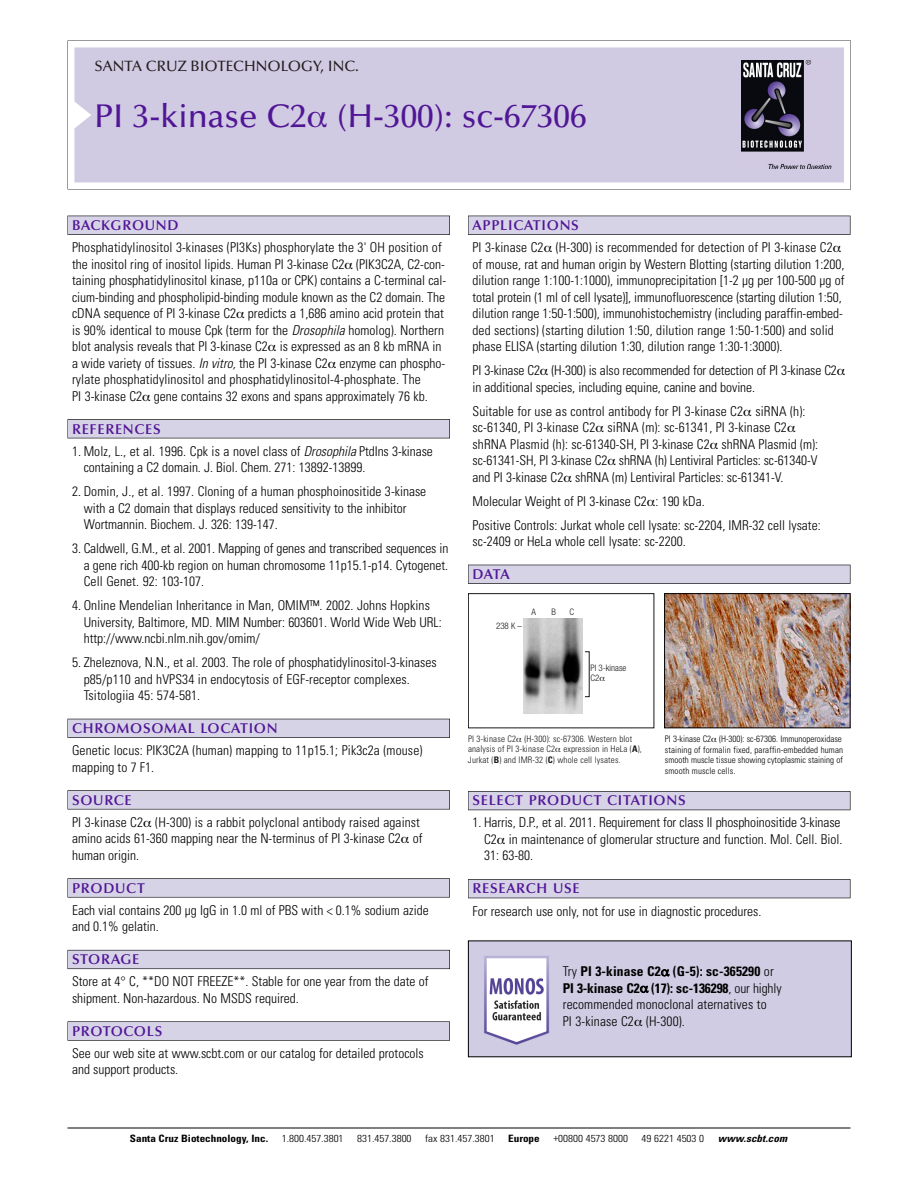
<style>
.page{position:relative;width:918px;height:1188px;background:#fff}
.page>*{position:absolute;margin:0;border:0;box-sizing:border-box;transform-origin:0 0}
.t1{font:500 33px "Optima";color:#511695}
.t2{font:500 15px "Optima";color:#231f20}
.t3{font:600 14.25px "Optima";letter-spacing:.05em;color:#511695}
.t4{font:300 condensed 13.5px/16.5px "Univers";color:#000}
.t5{font:300 condensed 10.2px "Univers";color:#000;scale:1.1 1}
.t6{font:700 condensed 10.2px "Univers";color:#000;scale:1.1 1}
.t7{font:italic 700 condensed 10.2px "Univers";letter-spacing:.005em;color:#000;scale:1.1 1}
.t8{font:300 condensed 9px/10.5px "Univers";color:#000}
.t9{font:9px/10.5px "Univers Condensed Light+KTCFMS";letter-spacing:.015em;color:#191919}
.t10{font:9px/10.8px "Helvetica Neue Light Cond+CZKJMG";color:#191919}
.s1{font-style:italic}
.s2{font-family:"Univers Condensed Bold+SFRGSP"}
.s3{font-weight:700}
</style>
<div class="page">
<svg style="left:68px;top:40px;width:783px;height:149px"></svg>
<div style="left:74px;top:47px;width:770px;height:135px;background:#d1cae3"></div>
<img style="left:741px;top:60px;width:90px;height:108px">
<div style="left:68px;top:216px;width:382px;height:19px;background:#525155"></div>
<div style="left:68px;top:216px;width:381px;height:18px;background:#d7d3e7"></div>
<div style="left:68px;top:419px;width:382px;height:19px;background:#525155"></div>
<div style="left:68px;top:420px;width:381px;height:18px;background:#d7d3e7"></div>
<div style="left:68px;top:719px;width:382px;height:19px;background:#525158"></div>
<div style="left:68px;top:719px;width:381px;height:18px;background:#d7d3e7"></div>
<div style="left:68px;top:790px;width:382px;height:19px;background:#575759"></div>
<div style="left:68px;top:791px;width:381px;height:18px;background:#d7d3e7"></div>
<svg style="left:68px;top:878px;width:382px;height:20px"></svg>
<div style="left:68px;top:879px;width:381px;height:18px;background:#d7d3e7"></div>
<div style="left:68px;top:950px;width:382px;height:19px;background:#66646e"></div>
<div style="left:68px;top:950px;width:381px;height:18px;background:#d7d3e7"></div>
<div style="left:68px;top:1021px;width:382px;height:20px;background:#616161"></div>
<div style="left:68px;top:1022px;width:381px;height:18px;background:#d7d3e7"></div>
<div style="left:468px;top:216px;width:382px;height:19px;background:#525155"></div>
<div style="left:468px;top:216px;width:382px;height:18px;background:#d7d3e7"></div>
<div style="left:468px;top:565px;width:382px;height:19px;background:#515055"></div>
<div style="left:468px;top:565px;width:382px;height:18px;background:#d7d3e7"></div>
<div style="left:468px;top:791px;width:382px;height:19px;background:#535259"></div>
<div style="left:468px;top:792px;width:382px;height:18px;background:#d7d3e7"></div>
<div style="left:468px;top:879px;width:382px;height:19px;background:#525158"></div>
<div style="left:468px;top:880px;width:382px;height:18px;background:#d7d3e7"></div>
<hr style="left:68px;top:1128px;width:782px;height:1px;background:#000">
<img style="left:666px;top:595px;width:182px;height:131px">
<div style="left:664px;top:593px;width:186px;height:135px;border:1px solid #000"></div>
<div style="left:468px;top:593px;width:186px;height:135px;border:1px solid #191919"></div>
<img style="left:523px;top:618px;width:60px;height:96px">
<img style="left:470px;top:942px;width:380px;height:113px">
<svg style="left:308px;top:112px;width:19px;height:16px"></svg>
<svg style="left:661px;top:970px;width:8px;height:6px"></svg>
<svg style="left:640px;top:986px;width:8px;height:7px"></svg>
<svg style="left:635px;top:1019px;width:7px;height:7px"></svg>
<p class="t2" style="left:94px;top:61px;width:266px">SANTA CRUZ BIOTECHNOLOGY, INC.</p>
<h1 class="t1" style="left:94px;top:103px;width:494px">PI 3-kinase C2 (H-300): sc-67306</h1>
<p class="t3" style="left:72px;top:219px;width:108px">BACKGROUND</p>
<p class="t4" style="left:72px;top:240px;width:376px">Phosphatidylinositol 3-kinases (PI3Ks) phosphorylate the 3' OH position of the inositol ring of inositol lipids. Human PI 3-kinase C2 (PIK3C2A, C2-con&shy;taining phosphatidylinositol kinase, p110a or CPK) contains a C-terminal cal&shy;cium-binding and phospholipid-binding module known as the C2 domain. The cDNA sequence of PI 3-kinase C2 predicts a 1,686 amino acid protein that is 90% identical to mouse Cpk (term for the <span class="s1">Drosophila</span> homolog). Northern blot analysis reveals that PI 3-kinase C2 is expressed as an 8 kb mRNA in a wide variety of tissues. <span class="s1">In vitro,</span> the PI 3-kinase C2 enzyme can phospho&shy;rylate phosphatidylinositol and phosphatidylinositol-4-phosphate. The<br>PI 3-kinase C2 gene contains 32 exons and spans approximately 76 kb.</p>
<p class="t3" style="left:72px;top:423px;width:90px">REFERENCES</p>
<p class="t4" style="left:84px;top:444px;width:351px;text-indent:-12px">1. Molz, L., et al. 1996. Cpk is a novel class of <span class="s1">Drosophila</span> PtdIns 3-kinase containing a C2 domain. J. Biol. Chem. 271: 13892-13899.</p>
<p class="t4" style="left:84px;top:484px;width:344px;text-indent:-12px">2. Domin, J., et al. 1997. Cloning of a human phosphoinositide 3-kinase with a C2 domain that displays reduced sensitivity to the inhibitor<br>Wortmannin. Biochem. J. 326: 139-147.</p>
<p class="t4" style="left:84px;top:541px;width:366px;text-align:justify;text-indent:-12px">3. Caldwell, G.M., et al. 2001. Mapping of genes and transcribed sequences in a gene rich 400-kb region on human chromosome 11p15.1-p14. Cytogenet.<br>Cell Genet. 92: 103-107.</p>
<p class="t4" style="left:84px;top:598px;width:360px;text-indent:-12px">4. Online Mendelian Inheritance in Man, OMIM™. 2002. Johns Hopkins<br>University, Baltimore, MD. MIM Number: 603601. World Wide Web URL: http://www.ncbi.nlm.nih.gov/omim/</p>
<p class="t4" style="left:84px;top:655px;width:355px;text-indent:-12px">5. Zheleznova, N.N., et al. 2003. The role of phosphatidylinositol-3-kinases p85/p110 and hVPS34 in endocytosis of EGF-receptor complexes.<br>Tsitologiia 45: 574-581.</p>
<p class="t3" style="left:72px;top:723px;width:207px">CHROMOSOMAL LOCATION</p>
<p class="t4" style="left:72px;top:743px;width:352px">Genetic locus: PIK3C2A (human) mapping to 11p15.1; Pik3c2a (mouse) mapping to 7 F1.</p>
<p class="t3" style="left:72px;top:794px;width:61px">SOURCE</p>
<p class="t4" style="left:72px;top:815px;width:352px">PI 3-kinase C2 (H-300) is a rabbit polyclonal antibody raised against amino acids 61-360 mapping near the N-terminus of PI 3-kinase C2 of human origin.</p>
<p class="t3" style="left:72px;top:882px;width:74px">PRODUCT</p>
<p class="t4" style="left:72px;top:903px;width:358px">Each vial contains 200 µg IgG in 1.0 ml of PBS with &lt; 0.1% sodium azide and 0.1% gelatin.</p>
<p class="t3" style="left:72px;top:954px;width:69px">STORAGE</p>
<p class="t4" style="left:72px;top:974px;width:358px">Store at 4° C, **DO NOT FREEZE**. Stable for one year from the date of shipment. Non-hazardous. No MSDS required.</p>
<p class="t3" style="left:72px;top:1025px;width:92px">PROTOCOLS</p>
<p class="t4" style="left:72px;top:1046px;width:353px">See our web site at www.scbt.com or our catalog for detailed protocols and support products.</p>
<p class="t3" style="left:473px;top:219px;width:108px">APPLICATIONS</p>
<p class="t4" style="left:473px;top:240px;width:374px">PI 3-kinase C2 (H-300) is recommended for detection of PI 3-kinase C2 of mouse, rat and human origin by Western Blotting (starting dilution 1:200, dilution range 1:100-1:1000), immunoprecipitation [1-2 µg per 100-500 µg of total protein (1 ml of cell lysate)], immunofluorescence (starting dilution 1:50, dilution range 1:50-1:500), immunohistochemistry (including paraffin-embed&shy;ded sections) (starting dilution 1:50, dilution range 1:50-1:500) and solid phase ELISA (starting dilution 1:30, dilution range 1:30-1:3000).</p>
<p class="t4" style="left:473px;top:363px;width:366px">PI 3-kinase C2 (H-300) is also recommended for detection of PI 3-kinase C2 in additional species, including equine, canine and bovine.</p>
<p class="t4" style="left:473px;top:404px;width:347px">Suitable for use as control antibody for PI 3-kinase C2 siRNA (h): sc-61340, PI 3-kinase C2 siRNA (m): sc-61341, PI 3-kinase C2 shRNA Plasmid (h): sc-61340-SH, PI 3-kinase C2 shRNA Plasmid (m): sc-61341-SH, PI 3-kinase C2 shRNA (h) Lentiviral Particles: sc-61340-V and PI 3-kinase C2 shRNA (m) Lentiviral Particles: sc-61341-V.</p>
<p class="t4" style="left:473px;top:490px;width:350px;line-height:24px">Molecular Weight of PI 3-kinase C2 : 190 kDa.<br>Positive Controls: Jurkat whole cell lysate: sc-2204, IMR-32 cell lysate:</p>
<p class="t4" style="left:473px;top:534px;width:215px">sc-2409 or HeLa whole cell lysate: sc-2200.</p>
<p class="t3" style="left:473px;top:569px;width:39px">DATA</p>
<p class="t10" style="left:496px;top:621px;width:28px">238 K –</p>
<p class="t10" style="left:531px;top:608px;width:6px">A</p>
<p class="t10" style="left:552px;top:608px;width:6px">B</p>
<p class="t10" style="left:570px;top:608px;width:6px">C</p>
<p class="t10" style="left:591px;top:663px;width:37px">PI 3-kinase<br>C2</p>
<p class="t9" style="left:468px;top:734px;width:175px">PI 3-kinase C2 (H-300): sc-67306. Western blot analysis of PI 3-kinase C2 expression in HeLa (<span class="s2">A</span>),<br>Jurkat (<span class="s2">B</span>) and IMR-32 (<span class="s2">C</span>) whole cell lysates.</p>
<p class="t8" style="left:665px;top:735px;width:180px">PI 3-kinase C2 (H-300): sc-67306. Immunoperoxidase staining of formalin fixed, paraffin-embedded human smooth muscle tissue showing cytoplasmic staining of smooth muscle cells.</p>
<p class="t3" style="left:473px;top:795px;width:215px">SELECT PRODUCT CITATIONS</p>
<p class="t4" style="left:484px;top:816px;width:360px;text-indent:-12px">1. Harris, D.P., et al. 2011. Requirement for class II phosphoinositide 3-kinase<br>C2 in maintenance of glomerular structure and function. Mol. Cell. Biol.<br>31: 63-80.</p>
<p class="t3" style="left:473px;top:883px;width:109px">RESEARCH USE</p>
<p class="t4" style="left:473px;top:904px;width:290px">For research use only, not for use in diagnostic procedures.</p>
<p class="t4" style="left:563px;top:964px;width:220px">Try <span class="s3">PI 3-kinase C2 (G-5): sc-365290</span> or <span class="s3">PI 3-kinase C2 (17): sc-136298</span>, our highly recommended monoclonal aternatives to<br>PI 3-kinase C2 (H-300).</p>
<p class="t6" style="left:130px;top:1135px;width:127px">Santa Cruz Biotechnology, Inc.</p>
<p class="t5" style="left:282px;top:1135px;width:58px">1.800.457.3801</p>
<p class="t5" style="left:357px;top:1135px;width:51px">831.457.3800</p>
<p class="t5" style="left:425px;top:1135px;width:65px">fax 831.457.3801</p>
<p class="t6" style="left:508px;top:1135px;width:30px">Europe</p>
<p class="t5" style="left:553px;top:1135px;width:69px">+00800 4573 8000</p>
<p class="t5" style="left:642px;top:1135px;width:58px">49 6221 4503 0</p>
<p class="t7" style="left:718px;top:1135px;width:64px">www.scbt.com</p>
</div>
